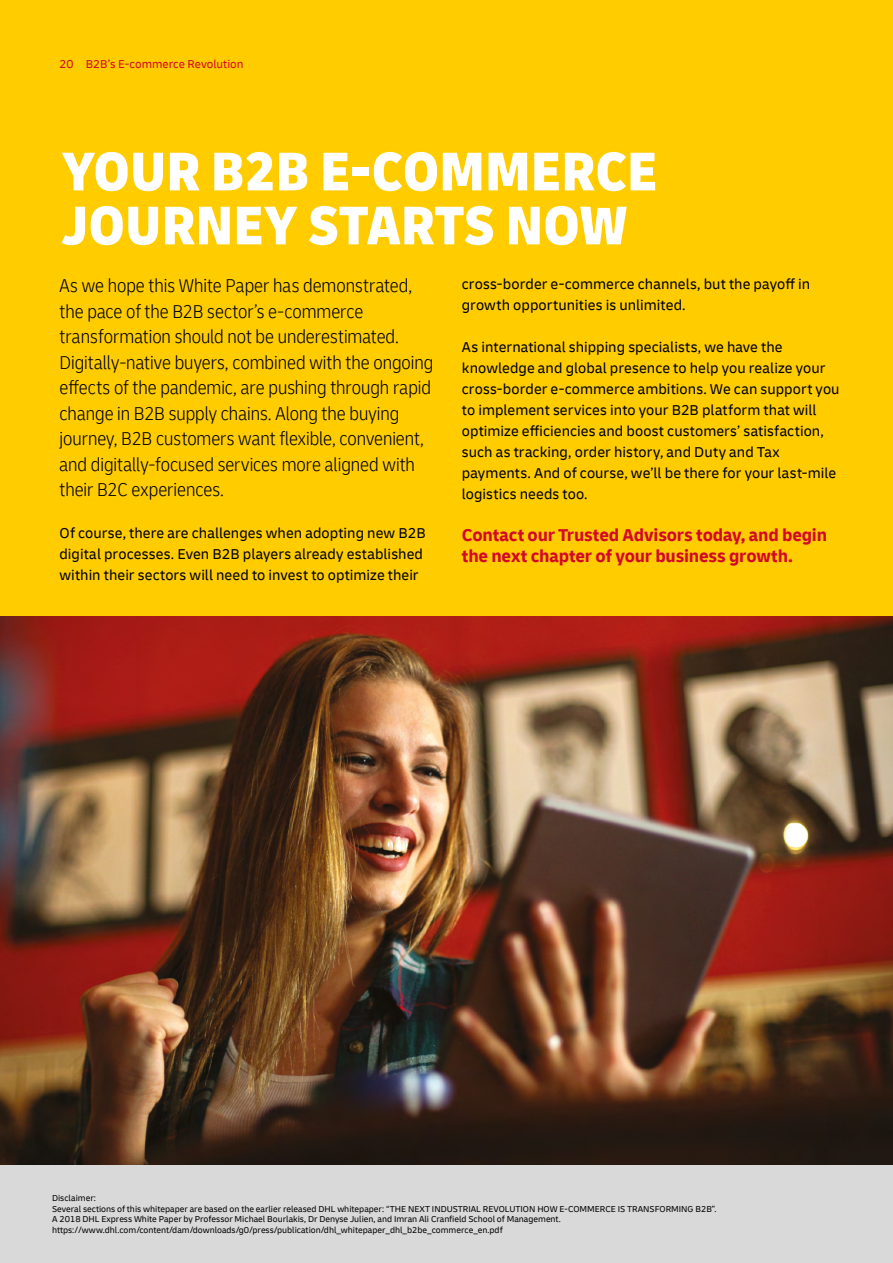
<style>
.page{position:relative;width:893px;height:1263px;background:#fff}
.page>*{position:absolute;margin:0;border:0;box-sizing:border-box;transform-origin:0 0}
.t1{font:900 condensed 57px/54px "Delivery";color:#fff}
.t2{font:300 condensed 19.5px/25.5px "Delivery";color:#000}
.t3{font:700 18px/21px "Delivery";letter-spacing:-.01em;color:#d3072a}
.t4{font:15px/21px "Delivery";letter-spacing:.005em;color:#000}
.t5{font:12px "Delivery";color:#d3072a}
.t6{font:9px/10.8px "Delivery";color:#000}
</style>
<div class="page">
<div style="left:0;top:0;width:893px;height:657px;background:#fc0"></div>
<div style="left:0;top:1165px;width:893px;height:98px;background:#d9d9d9"></div>
<img style="left:0;top:616px;width:893px;height:549px">
<p class="t5" style="left:60px;top:57px;width:186px">20 B2B’s E-commerce Revolution</p>
<h1 class="t1" style="left:62px;top:145px;width:597px">YOUR B2B E-COMMERCE<br>JOURNEY STARTS NOW</h1>
<p class="t2" style="left:60px;top:273px;width:375px">As we hope this White Paper has demonstrated, the pace of the B2B sector’s e-commerce transformation should not be underestimated.<br>Digitally-native buyers, combined with the ongoing effects of the pandemic, are pushing through rapid change in B2B supply chains. Along the buying journey, B2B customers want flexible, convenient, and digitally-focused services more aligned with their B2C experiences.</p>
<p class="t4" style="left:60px;top:523px;width:368px">Of course, there are challenges when adopting new B2B digital processes. Even B2B players already established within their sectors will need to invest to optimize their</p>
<p class="t4" style="left:462px;top:273px;width:350px">cross-border e-commerce channels, but the payoff in growth opportunities is unlimited.</p>
<p class="t4" style="left:462px;top:336px;width:379px">As international shipping specialists, we have the knowledge and global presence to help you realize your cross-border e-commerce ambitions. We can support you to implement services into your B2B platform that will optimize efficiencies and boost customers’ satisfaction, such as tracking, order history, and Duty and Tax payments. And of course, we’ll be there for your last-mile logistics needs too.</p>
<p class="t3" style="left:462px;top:525px;width:367px">Contact our Trusted Advisors today, and begin the next chapter of your business growth.</p>
<p class="t6" style="left:52px;top:1192px;width:666px">Disclaimer:<br>Several sections of this whitepaper are based on the earlier released DHL whitepaper: “THE NEXT INDUSTRIAL REVOLUTION HOW E-COMMERCE IS TRANSFORMING B2B”.<br>A 2018 DHL Express White Paper by Professor Michael Bourlakis, Dr Denyse Julien, and Imran Ali Cranfield School of Management. https://www.dhl.com/content/dam/downloads/g0/press/publication/dhl_whitepaper_dhl_b2be_commerce_en.pdf</p>
</div>
